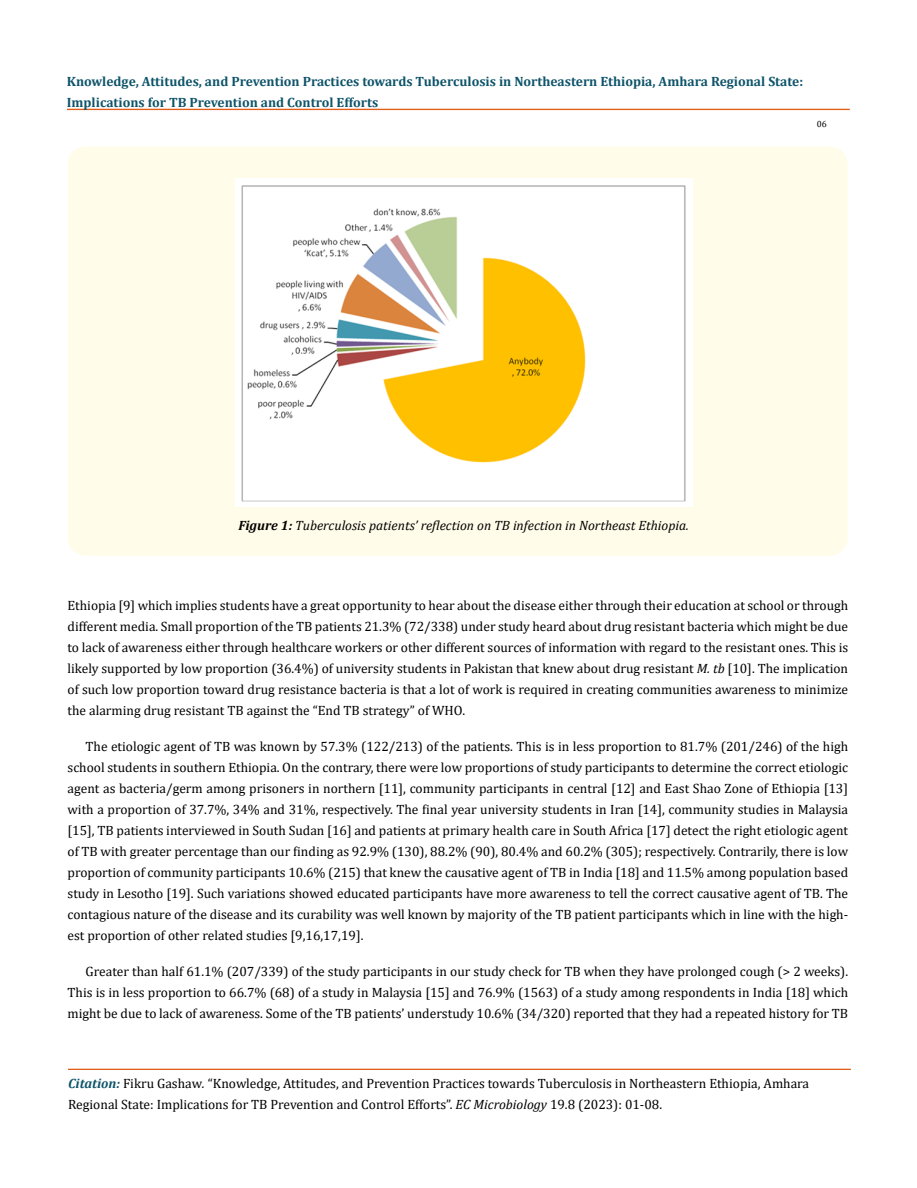
<style>
.page{position:relative;width:917px;height:1188px;background:#fff}
.page>*{position:absolute;margin:0;border:0;box-sizing:border-box;transform-origin:0 0}
.t1{font:13.5px/21px "Cambria";color:#000;text-align:justify}
.t2{font:700 13.5px/21px "Cambria";color:#0e546a}
.t3{font:italic 13.5px "Cambria";color:#000}
.t4{font:9px "Cambria";color:#000}
.s1{font-weight:700}
.s2{font-style:italic}
.s3{font-weight:700;font-style:italic;color:#0e546a}
</style>
<div class="page">
<div style="left:67px;top:109px;width:782px;height:1px;border:1px solid #e05d1a"></div>
<div style="left:68px;top:1069px;width:782px;height:1px;border:1px solid #e05d1a"></div>
<div style="left:68px;top:147px;width:779px;height:409px;background:#fffde9;border-radius:18px"></div>
<img style="left:235px;top:179px;width:457px;height:327px">
<p class="t2" style="left:67px;top:71px;width:737px">Knowledge, Attitudes, and Prevention Practices towards Tuberculosis in Northeastern Ethiopia, Amhara Regional State:<br>Implications for TB Prevention and Control Efforts</p>
<p class="t4" style="left:816px;top:118px;width:11px">06</p>
<p class="t3" style="left:238px;top:516px;width:452px"><span class="s1">Figure 1:</span> Tuberculosis patients’ reflection on TB infection in Northeast Ethiopia.</p>
<p class="t1" style="left:68px;top:594px;width:782px">Ethiopia [9] which implies students have a great opportunity to hear about the disease either through their education at school or through different media. Small proportion of the TB patients 21.3% (72/338) under study heard about drug resistant bacteria which might be due to lack of awareness either through healthcare workers or other different sources of information with regard to the resistant ones. This is likely supported by low proportion (36.4%) of university students in Pakistan that knew about drug resistant <span class="s2">M. tb</span> [10]. The implication of such low proportion toward drug resistance bacteria is that a lot of work is required in creating communities awareness to minimize the alarming drug resistant TB against the “End TB strategy” of WHO.</p>
<p class="t1" style="left:68px;top:735px;width:782px;text-indent:18px">The etiologic agent of TB was known by 57.3% (122/213) of the patients. This is in less proportion to 81.7% (201/246) of the high school students in southern Ethiopia. On the contrary, there were low proportions of study participants to determine the correct etiologic agent as bacteria/germ among prisoners in northern [11], community participants in central [12] and East Shao Zone of Ethiopia [13] with a proportion of 37.7%, 34% and 31%, respectively. The final year university students in Iran [14], community studies in Malaysia [15], TB patients interviewed in South Sudan [16] and patients at primary health care in South Africa [17] detect the right etiologic agent of TB with greater percentage than our finding as 92.9% (130), 88.2% (90), 80.4% and 60.2% (305); respectively. Contrarily, there is low proportion of community participants 10.6% (215) that knew the causative agent of TB in India [18] and 11.5% among population based study in Lesotho [19]. Such variations showed educated participants have more awareness to tell the correct causative agent of TB. The contagious nature of the disease and its curability was well known by majority of the TB patient participants which in line with the high&shy;est proportion of other related studies [9,16,17,19].</p>
<p class="t1" style="left:68px;top:961px;width:782px;text-indent:18px">Greater than half 61.1% (207/339) of the study participants in our study check for TB when they have prolonged cough (&gt; 2 weeks).<br>This is in less proportion to 66.7% (68) of a study in Malaysia [15] and 76.9% (1563) of a study among respondents in India [18] which might be due to lack of awareness. Some of the TB patients’ understudy 10.6% (34/320) reported that they had a repeated history for TB</p>
<p class="t1" style="left:68px;top:1073px;width:742px"><span class="s3">Citation:</span> Fikru Gashaw<span class="s2">.</span> “Knowledge, Attitudes, and Prevention Practices towards Tuberculosis in Northeastern Ethiopia, Amhara<br>Regional State: Implications for TB Prevention and Control Efforts”. <span class="s2">EC Microbiology</span> 19.8 (2023): 01-08.</p>
</div>
